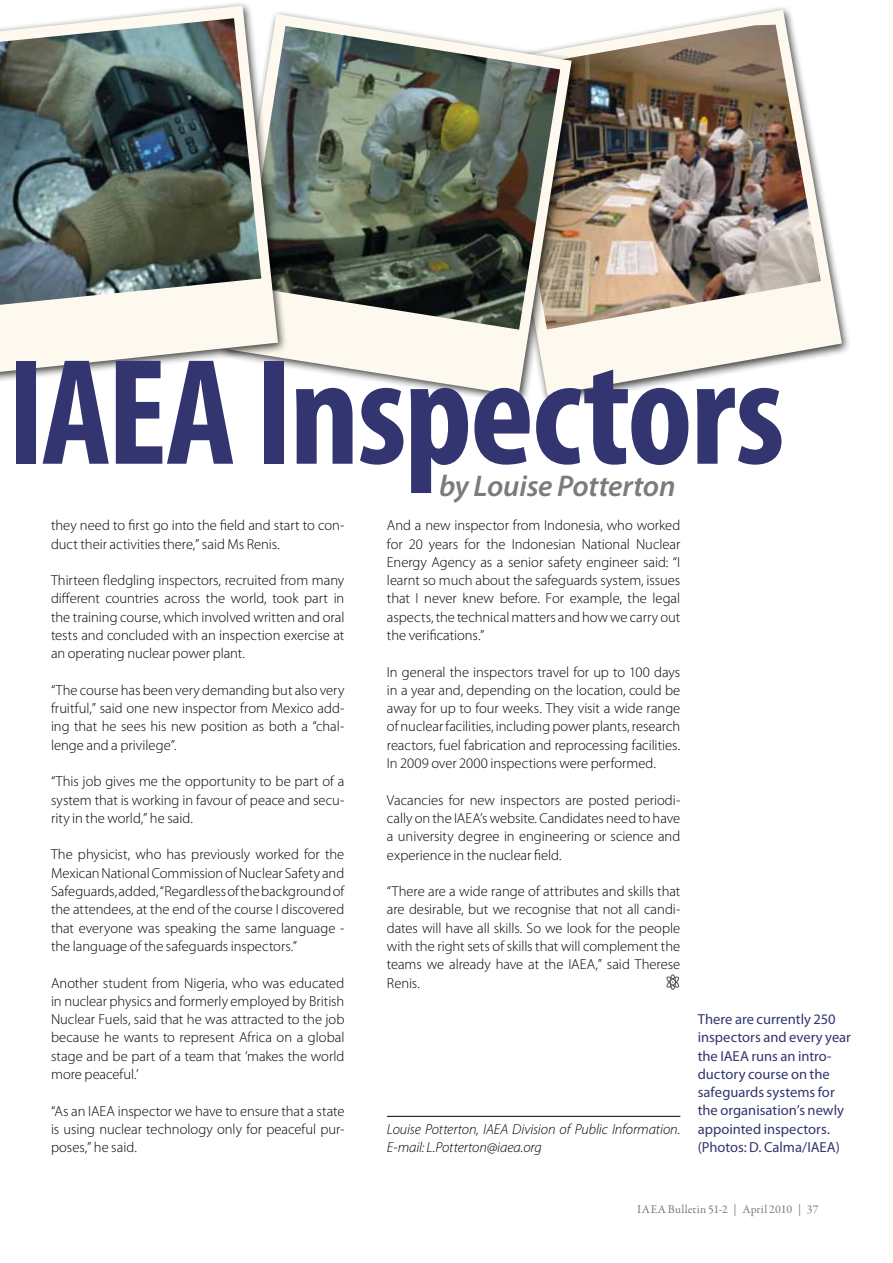
<style>
.page{position:relative;width:893px;height:1263px;background:#fff}
.page>*{position:absolute;margin:0;border:0;box-sizing:border-box;transform-origin:0 0}
.t1{font:700 condensed 152.55px "Myriad Pro";letter-spacing:-.015em;color:#323570}
.t2{font:italic 600 30px "Myriad Pro";letter-spacing:-.01em;color:#7c7a7d}
.t3{font:300 14.55px/18.3px "Myriad Pro";letter-spacing:-.005em;color:#000;text-align:justify}
.t4{font:14.55px/18.3px "Myriad Pro";color:#323570}
.t5{font:italic 300 14.55px/18.3px "Myriad Pro";letter-spacing:-.005em;color:#000}
.t6{font:12px "Garamond Premr Pro";letter-spacing:.015em;color:#7c7a7d}
</style>
<div class="page">
<svg style="left:581px;top:10px;width:261px;height:385px"></svg>
<img style="left:581px;top:25px;width:240px;height:304px">
<div style="left:217px;top:9px;width:364px;height:397px;background:#000;opacity:.75"></div>
<svg style="left:223px;top:14px;width:349px;height:381px;fill:#fdf9ef"></svg>
<img style="left:287px;top:26px;width:273px;height:304px">
<div style="left:0;top:0;width:287px;height:384px;background:#000;opacity:.75"></div>
<svg style="left:0;top:6px;width:278px;height:366px;fill:#fdf9ef"></svg>
<img style="left:0;top:18px;width:261px;height:287px">
<hr style="left:387px;top:1116px;width:293px;height:1px;background:#000">
<div style="left:670px;top:975px;width:6px;height:14px;border:1px solid #57514d;border-radius:50%"></div>
<svg style="left:666px;top:976px;width:13px;height:12px"></svg>
<h1 class="t1" style="left:7px;top:318px;width:779px">IAEA Inspectors</h1>
<h2 class="t2" style="left:439px;top:466px;width:238px">by Louise Potterton</h2>
<p class="t3" style="left:51px;top:516px;width:295px">they need to first go into the field and start to con&shy;duct their activities there,” said Ms Renis.</p>
<p class="t3" style="left:51px;top:571px;width:295px">Thirteen fledgling inspectors, recruited from many different countries across the world, took part in the training course, which involved written and oral tests and concluded with an inspection exercise at an operating nuclear power plant.</p>
<p class="t3" style="left:51px;top:681px;width:295px">“The course has been very demanding but also very fruitful,” said one new inspector from Mexico add&shy;ing that he sees his new position as both a “chal&shy;lenge and a privilege”.</p>
<p class="t3" style="left:51px;top:772px;width:295px">“This job gives me the opportunity to be part of a system that is working in favour of peace and secu&shy;rity in the world,” he said.</p>
<p class="t3" style="left:51px;top:845px;width:295px">The physicist, who has previously worked for the Mexican National Commission of Nuclear Safety and Safeguards, added, “Regardless of the background of the attendees, at the end of the course I discovered that everyone was speaking the same language - the language of the safeguards inspectors.”</p>
<p class="t3" style="left:51px;top:973px;width:295px">Another student from Nigeria, who was educated in nuclear physics and formerly employed by British Nuclear Fuels, said that he was attracted to the job because he wants to represent Africa on a global stage and be part of a team that ‘makes the world more peaceful.’</p>
<p class="t3" style="left:51px;top:1101px;width:295px">“As an IAEA inspector we have to ensure that a state is using nuclear technology only for peaceful pur&shy;poses,” he said.</p>
<p class="t3" style="left:387px;top:516px;width:295px">And a new inspector from Indonesia, who worked for 20 years for the Indonesian National Nuclear Energy Agency as a senior safety engineer said: “I learnt so much about the safeguards system, issues that I never knew before. For example, the legal aspects, the technical matters and how we carry out the verifications.”</p>
<p class="t3" style="left:387px;top:662px;width:295px">In general the inspectors travel for up to 100 days in a year and, depending on the location, could be away for up to four weeks. They visit a wide range of nuclear facilities, including power plants, research reactors, fuel fabrication and reprocessing facilities.<br>In 2009 over 2000 inspections were performed.</p>
<p class="t3" style="left:387px;top:790px;width:295px">Vacancies for new inspectors are posted periodi&shy;cally on the IAEA’s website. Candidates need to have a university degree in engineering or science and experience in the nuclear field.</p>
<p class="t3" style="left:387px;top:882px;width:295px">“There are a wide range of attributes and skills that are desirable, but we recognise that not all candi&shy;dates will have all skills. So we look for the people with the right sets of skills that will complement the teams we already have at the IAEA,” said Therese Renis.</p>
<p class="t5" style="left:387px;top:1119px;width:295px">Louise Potterton, IAEA Division of Public Information.<br>E-mail: L.Potterton@iaea.org</p>
<p class="t4" style="left:698px;top:1010px;width:155px">There are currently 250 inspectors and every year the IAEA runs an intro&shy;ductory course on the safeguards systems for the organisation’s newly appointed inspectors. (Photos: D. Calma/IAEA)</p>
<p class="t6" style="left:637px;top:1201px;width:183px">IAEA Bulletin 51-2 | April 2010 | 37</p>
</div>
